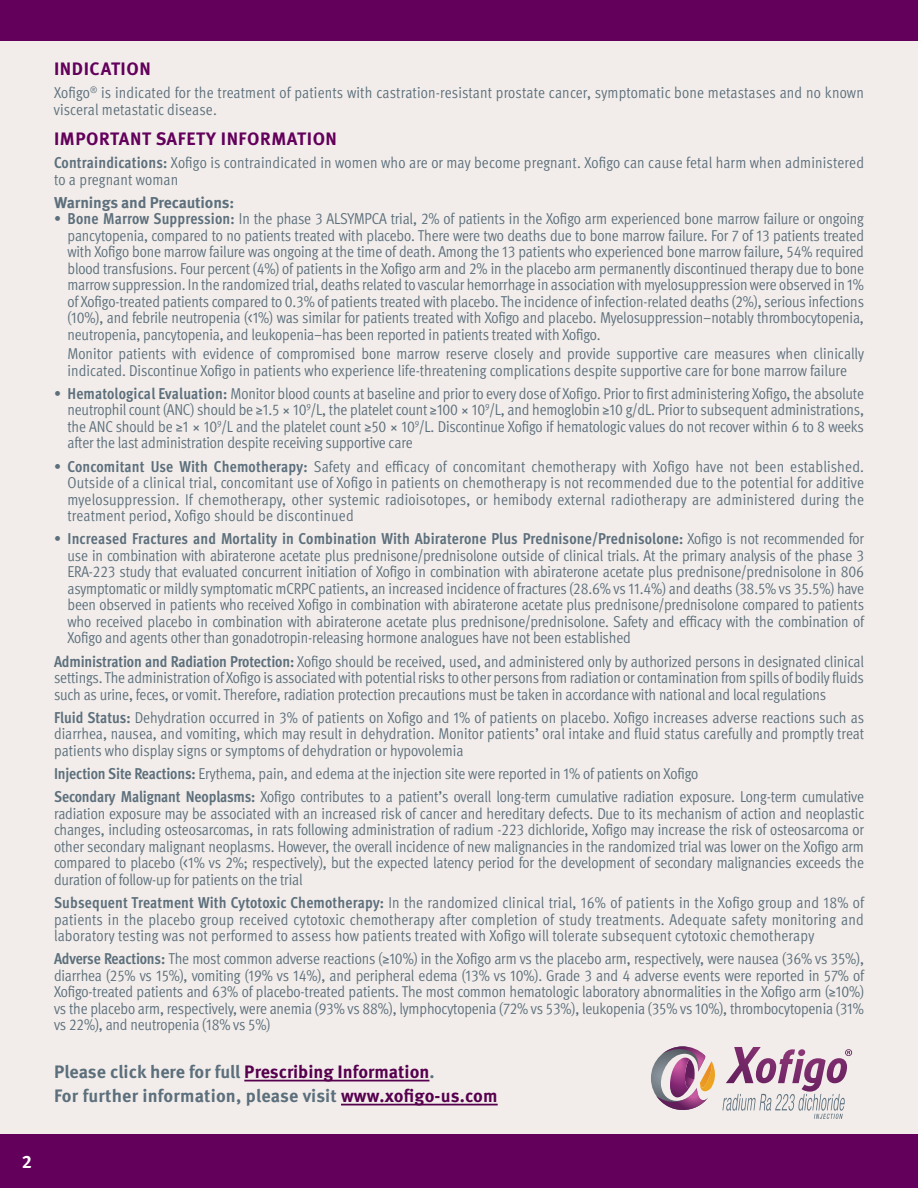
<style>
.page{position:relative;width:918px;height:1188px;background:#fff}
.page>*{position:absolute;margin:0;border:0;box-sizing:border-box;transform-origin:0 0}
.t1{font:700 18px/24px "Meta Pro";color:#5c6f7c}
.t2{font:700 18px "Meta Pro";letter-spacing:.03em;color:#63005b}
.t3{font:700 18px "Meta Pro";color:#fff}
.t4{font:15.75px/16.5px "Meta Pro Cond Norm";letter-spacing:-.005em;color:#5c6f7c;text-align:justify}
.t5{font:700 condensed 15.75px "Meta Pro";letter-spacing:.01em;color:#5c6f7c}
.t6{font:700 15.75px "Meta Pro";letter-spacing:-.01em;color:#5c6f7c}
.s1{font-family:"Meta Pro";font-weight:700;font-stretch:condensed}
.s2{font-family:"Meta Pro Cond Norm";font-weight:400;font-stretch:normal}
.s3{color:#56004e}
</style>
<div class="page">
<div style="left:0;top:0;width:918px;height:1151px;background:#f2edea"></div>
<hr style="left:244px;top:1080px;width:185px;height:1px;background:#56004e">
<hr style="left:341px;top:1104px;width:157px;height:1px;background:#56004e">
<div style="left:0;top:1134px;width:918px;height:54px;background:#63005b"></div>
<svg style="left:651px;top:1046px;width:64px;height:64px"></svg>
<svg style="left:722px;top:1047px;width:130px;height:72px"></svg>
<div style="left:0;top:0;width:918px;height:40px;background:#63005b"></div>
<p class="t3" style="left:22px;top:1147px;width:12px">2</p>
<p class="t2" style="left:54px;top:55px;width:98px">INDICATION</p>
<p class="t4" style="left:54px;top:84px;width:811px">Xofigo<sup>®</sup> is indicated for the treatment of patients with castration-resistant prostate cancer, symptomatic bone metastases and no known visceral metastatic disease.</p>
<p class="t2" style="left:54px;top:125px;width:284px">IMPORTANT SAFETY INFORMATION</p>
<p class="t4" style="left:54px;top:153px;width:812px"><span class="s1">Contraindications:</span> Xofigo is contraindicated in women who are or may become pregnant. Xofigo can cause fetal harm when administered to a pregnant woman</p>
<p class="t6" style="left:54px;top:190px;width:182px">Warnings and Precautions:</p>
<p class="t4" style="left:68px;top:210px;width:798px;text-indent:-14px"><span class="s1">• Bone Marrow Suppression:</span> In the phase 3 ALSYMPCA trial, 2% of patients in the Xofigo arm experienced bone marrow failure or ongoing pancytopenia, compared to no patients treated with placebo. There were two deaths due to bone marrow failure. For 7 of 13 patients treated with Xofigo bone marrow failure was ongoing at the time of death. Among the 13 patients who experienced bone marrow failure, 54% required blood transfusions. Four percent (4%) of patients in the Xofigo arm and 2% in the placebo arm permanently discontinued therapy due to bone marrow suppression. In the randomized trial, deaths related to vascular hemorrhage in association with myelosuppression were observed in 1% of Xofigo-treated patients compared to 0.3% of patients treated with placebo. The incidence of infection-related deaths (2%), serious infections (10%), and febrile neutropenia (&lt;1%) was similar for patients treated with Xofigo and placebo. Myelosuppression–notably thrombocytopenia, neutropenia, pancytopenia, and leukopenia–has been reported in patients treated with Xofigo.</p>
<p class="t4" style="left:68px;top:344px;width:798px">Monitor patients with evidence of compromised bone marrow reserve closely and provide supportive care measures when clinically indicated. Discontinue Xofigo in patients who experience life-threatening complications despite supportive care for bone marrow failure</p>
<p class="t4" style="left:67px;top:384px;width:798px;text-indent:-13px"><span class="s1">• Hematological Evaluation:</span> Monitor blood counts at baseline and prior to every dose of Xofigo. Prior to first administering Xofigo, the absolute neutrophil count (ANC) should be ≥1.5 × 10<sup>9</sup>/L, the platelet count ≥100 × 10<sup>9</sup>/L, and hemoglobin ≥10 g/dL. Prior to subsequent administrations, the ANC should be ≥1 × 10<sup>9</sup>/L and the platelet count ≥50 × 10<sup>9</sup>/L. Discontinue Xofigo if hematologic values do not recover within 6 to 8 weeks after the last administration despite receiving supportive care</p>
<p class="t4" style="left:68px;top:457px;width:798px;text-indent:-13px"><span class="s1">• Concomitant Use With Chemotherapy:</span> Safety and efficacy of concomitant chemotherapy with Xofigo have not been established.<br>Outside of a clinical trial, concomitant use of Xofigo in patients on chemotherapy is not recommended due to the potential for additive myelosuppression. If chemotherapy, other systemic radioisotopes, or hemibody external radiotherapy are administered during the treatment period, Xofigo should be discontinued</p>
<p class="t5" style="left:54px;top:527px;width:812px">• Increased Fractures and Mortality in Combination With Abiraterone Plus Prednisone/Prednisolone: <span class="s2">Xofigo is not recommended for</span></p>
<p class="t4" style="left:68px;top:546px;width:798px">use in combination with abiraterone acetate plus prednisone/prednisolone outside of clinical trials. At the primary analysis of the phase 3<br>ERA-223 study that evaluated concurrent initiation of Xofigo in combination with abiraterone acetate plus prednisone/prednisolone in 806 asymptomatic or mildly symptomatic mCRPC patients, an increased incidence of fractures (28.6% vs 11.4%) and deaths (38.5% vs 35.5%) have been observed in patients who received Xofigo in combination with abiraterone acetate plus prednisone/prednisolone compared to patients who received placebo in combination with abiraterone acetate plus prednisone/prednisolone. Safety and efficacy with the combination of Xofigo and agents other than gonadotropin-releasing hormone analogues have not been established</p>
<p class="t4" style="left:54px;top:652px;width:812px"><span class="s1">Administration and Radiation Protection:</span> Xofigo should be received, used, and administered only by authorized persons in designated clinical settings. The administration of Xofigo is associated with potential risks to other persons from radiation or contamination from spills of bodily fluids such as urine, feces, or vomit. Therefore, radiation protection precautions must be taken in accordance with national and local regulations</p>
<p class="t4" style="left:54px;top:708px;width:812px"><span class="s1">Fluid Status:</span> Dehydration occurred in 3% of patients on Xofigo and 1% of patients on placebo. Xofigo increases adverse reactions such as diarrhea, nausea, and vomiting, which may result in dehydration. Monitor patients’ oral intake and fluid status carefully and promptly treat patients who display signs or symptoms of dehydration or hypovolemia</p>
<p class="t4" style="left:54px;top:761px;width:811px;line-height:23.2px"><span class="s1">Injection Site Reactions:</span> Erythema, pain, and edema at the injection site were reported in 1% of patients on Xofigo<br><span class="s1">Secondary Malignant Neoplasms:</span> Xofigo contributes to a patient’s overall long-term cumulative radiation exposure. Long-term cumulative</p>
<p class="t4" style="left:54px;top:804px;width:812px">radiation exposure may be associated with an increased risk of cancer and hereditary defects. Due to its mechanism of action and neoplastic changes, including osteosarcomas, in rats following administration of radium -223 dichloride, Xofigo may increase the risk of osteosarcoma or other secondary malignant neoplasms. However, the overall incidence of new malignancies in the randomized trial was lower on the Xofigo arm compared to placebo (&lt;1% vs 2%; respectively), but the expected latency period for the development of secondary malignancies exceeds the duration of follow-up for patients on the trial</p>
<p class="t4" style="left:54px;top:893px;width:812px"><span class="s1">Subsequent Treatment With Cytotoxic Chemotherapy:</span> In the randomized clinical trial, 16% of patients in the Xofigo group and 18% of patients in the placebo group received cytotoxic chemotherapy after completion of study treatments. Adequate safety monitoring and laboratory testing was not performed to assess how patients treated with Xofigo will tolerate subsequent cytotoxic chemotherapy</p>
<p class="t4" style="left:54px;top:950px;width:812px"><span class="s1">Adverse Reactions:</span> The most common adverse reactions (≥10%) in the Xofigo arm vs the placebo arm, respectively, were nausea (36% vs 35%), diarrhea (25% vs 15%), vomiting (19% vs 14%), and peripheral edema (13% vs 10%). Grade 3 and 4 adverse events were reported in 57% of Xofigo-treated patients and 63% of placebo-treated patients. The most common hematologic laboratory abnormalities in the Xofigo arm (≥10%) vs the placebo arm, respectively, were anemia (93% vs 88%), lymphocytopenia (72% vs 53%), leukopenia (35% vs 10%), thrombocytopenia (31% vs 22%), and neutropenia (18% vs 5%)</p>
<p class="t1" style="left:54px;top:1059px;width:445px">Please click here for full <span class="s3">Prescribing Information</span>.<br>For further information, please visit <span class="s3">www.xofigo-us.com</span></p>
</div>
